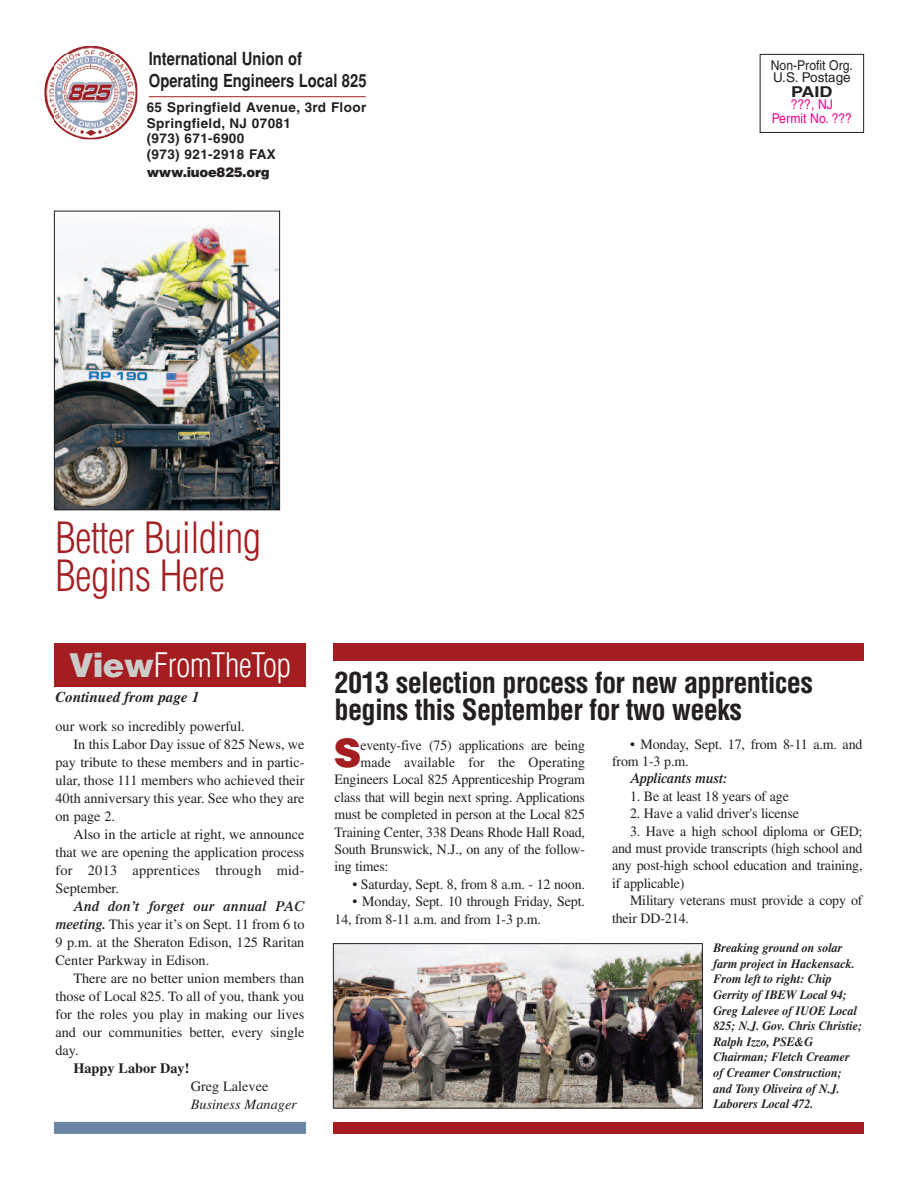
<style>
.page{position:relative;width:918px;height:1188px;background:#fff}
.page>*{position:absolute;margin:0;border:0;box-sizing:border-box;transform-origin:0 0}
.t1{font:300 condensed 42px/37.5px "Helvetica";letter-spacing:-.015em;color:#a41e21}
.t2{font:900 39.15px "Helvetica";color:#a41e21}
.t3{font:300 condensed 33px "Helvetica";letter-spacing:-.015em;color:#fff}
.t4{font:700 condensed 28.5px/27px "Helvetica";letter-spacing:-.025em;color:#231f20}
.t5{font:700 condensed 18px/21.6px "Helvetica";color:#231f20}
.t6{font:italic 700 15px "Times";color:#231f20}
.t7{font:700 15px "Helvetica";color:#231f20;scale:1.2 1}
.t8{font:14.25px/18px "Times";letter-spacing:-.01em;color:#231f20;text-align:justify}
.t9{font:14.25px "Times";letter-spacing:.02em;color:#231f20}
.t10{font:14.25px "Times";letter-spacing:.01em;color:#231f20}
.t11{font:italic 14.25px "Times";color:#231f20}
.t12{font:italic 600 14.25px "Times";letter-spacing:-.01em;color:#231f20}
.t13{font:700 14.25px "Times";color:#231f20}
.t14{font:700 13.5px/15.5px "Helvetica";letter-spacing:.03em;color:#231f20}
.t15{font:13.5px/12px "Helvetica";color:#231f20;scale:.9 1}
.t16{font:13.5px/13.5px "Helvetica";color:#ed028c;text-align:center;scale:.9 1}
.t17{font:900 13.5px "Helvetica";letter-spacing:-.02em;color:#231f20}
.t18{font:italic 700 12.75px/15.6px "Times";letter-spacing:-.005em;color:#231f20;scale:.95 1}
.s1{font-weight:900;font-stretch:normal;color:#cbcbca}
.s2{font-weight:600;font-style:italic}
</style>
<div class="page">
<div style="left:760px;top:54px;width:104px;height:79px;border:1px solid #231f20"></div>
<hr style="left:149px;top:96px;width:217px;height:1px;background:#a41e21">
<div style="left:54px;top:1122px;width:252px;height:12px;background:#6987a5"></div>
<img style="left:66px;top:46px;width:50px;height:8px">
<img style="left:44px;top:65px;width:10px;height:55px">
<img style="left:54px;top:54px;width:83px;height:85px">
<div style="left:333px;top:643px;width:531px;height:18px;background:#a41e21"></div>
<img style="left:56px;top:225px;width:222px;height:283px">
<div style="left:54px;top:211px;width:226px;height:299px;border:1px solid #231f20"></div>
<div style="left:54px;top:643px;width:252px;height:44px;background:#a41e21"></div>
<div style="left:333px;top:1122px;width:531px;height:12px;background:#a41e21"></div>
<img style="left:335px;top:945px;width:366px;height:161px">
<div style="left:333px;top:943px;width:370px;height:165px;border:1px solid #231f20"></div>
<p class="t5" style="left:149px;top:48px;width:219px">International Union of<br>Operating Engineers Local 825</p>
<p class="t14" style="left:147px;top:101px;width:221px">65 Springfield Avenue, 3rd Floor<br>Springfield, NJ 07081<br>(973) 671-6900<br>(973) 921-2918 FAX</p>
<p class="t17" style="left:147px;top:164px;width:124px">www.iuoe825.org</p>
<h1 class="t1" style="left:56px;top:520px;width:207px">Better Building<br>Begins Here</h1>
<p class="t15" style="left:771px;top:61px;width:93px">Non-Profit Org.<br>U.S. Postage</p>
<p class="t7" style="left:791px;top:87px;width:36px">PAID</p>
<p class="t16" style="left:772px;top:99px;width:91px">???, NJ<br>Permit No. ???</p>
<h3 class="t3" style="left:69px;top:646px;width:224px"><span class="s1">View</span>FromTheTop</h3>
<p class="t6" style="left:56px;top:691px;width:146px">Continued from page 1</p>
<p class="t8" style="left:56px;top:719px;width:191px">our work so incredibly powerful.</p>
<p class="t8" style="left:74px;top:737px;width:233px">In this Labor Day issue of 825 News, we</p>
<p class="t8" style="left:56px;top:755px;width:251px">pay tribute to these members and in partic-</p>
<p class="t8" style="left:56px;top:773px;width:251px">ular, those 111 members who achieved their</p>
<p class="t8" style="left:55px;top:791px;width:251px">40th anniversary this year. See who they are</p>
<p class="t8" style="left:55px;top:809px;width:61px">on page 2.</p>
<p class="t8" style="left:73px;top:827px;width:232px">Also in the article at right, we announce</p>
<p class="t8" style="left:55px;top:845px;width:250px">that we are opening the application process</p>
<p class="t9" style="left:55px;top:866px;width:251px">for 2013 apprentices through mid-</p>
<p class="t8" style="left:55px;top:881px;width:65px">September.</p>
<p class="t8" style="left:55px;top:899px;width:251px;text-indent:18px"><span class="s2">And don’t forget our annual PAC meeting.</span> This year it’s on Sept. 11 from 6 to 9 p.m. at the Sheraton Edison, 125 Raritan Center Parkway in Edison.</p>
<p class="t8" style="left:55px;top:971px;width:251px;text-indent:18px">There are no better union members than those of Local 825. To all of you, thank you for the roles you play in making our lives and our communities better, every single day.</p>
<p class="t13" style="left:73px;top:1064px;width:118px">Happy Labor Day!</p>
<p class="t8" style="left:191px;top:1079px;width:79px">Greg Lalevee</p>
<p class="t11" style="left:191px;top:1100px;width:108px">Business Manager</p>
<h3 class="t4" style="left:334px;top:670px;width:480px">2013 selection process for new apprentices begins this September for two weeks</h3>
<h2 class="t2" style="left:334px;top:731px;width:29px">S</h2>
<p class="t8" style="left:361px;top:737px;width:226px">eventy-five (75) applications are being</p>
<p class="t10" style="left:361px;top:757px;width:226px">made available for the Operating</p>
<p class="t8" style="left:334px;top:772px;width:252px">Engineers Local 825 Apprenticeship Program</p>
<p class="t8" style="left:334px;top:790px;width:252px">class that will begin next spring. Applications</p>
<p class="t8" style="left:334px;top:807px;width:252px">must be completed in person at the Local 825</p>
<p class="t8" style="left:334px;top:824px;width:252px">Training Center, 338 Deans Rhode Hall Road,</p>
<p class="t8" style="left:335px;top:842px;width:252px">South Brunswick, N.J., on any of the follow-</p>
<p class="t8" style="left:334px;top:859px;width:56px">ing times:</p>
<p class="t8" style="left:353px;top:877px;width:234px">• Saturday, Sept. 8, from 8 a.m. - 12 noon.</p>
<p class="t8" style="left:335px;top:894px;width:252px;line-height:17.4px;text-indent:18px">• Monday, Sept. 10 through Friday, Sept.<br>14, from 8-11 a.m. and from 1-3 p.m.</p>
<p class="t8" style="left:612px;top:737px;width:252px;line-height:17.4px;text-indent:18px">• Monday, Sept. 17, from 8-11 a.m. and from 1-3 p.m.</p>
<p class="t12" style="left:630px;top:773px;width:98px">Applicants must:</p>
<p class="t8" style="left:630px;top:788px;width:160px">1. Be at least 18 years of age</p>
<p class="t8" style="left:630px;top:806px;width:170px">2. Have a valid driver's license</p>
<p class="t8" style="left:612px;top:824px;width:252px;line-height:17.4px;text-indent:18px">3. Have a high school diploma or GED; and must provide transcripts (high school and any post-high school education and training, if applicable)</p>
<p class="t8" style="left:612px;top:893px;width:252px;line-height:17.4px;text-indent:18px">Military veterans must provide a copy of their DD-214.</p>
<p class="t18" style="left:714px;top:941px;width:158px">Breaking ground on solar farm project in Hackensack.<br>From left to right: Chip<br>Gerrity of IBEW Local 94;<br>Greg Lalevee of IUOE Local<br>825; N.J. Gov. Chris Christie;<br>Ralph Izzo, PSE&amp;G<br>Chairman; Fletch Creamer of Creamer Construction; and Tony Oliveira of N.J.<br>Laborers Local 472.</p>
</div>
